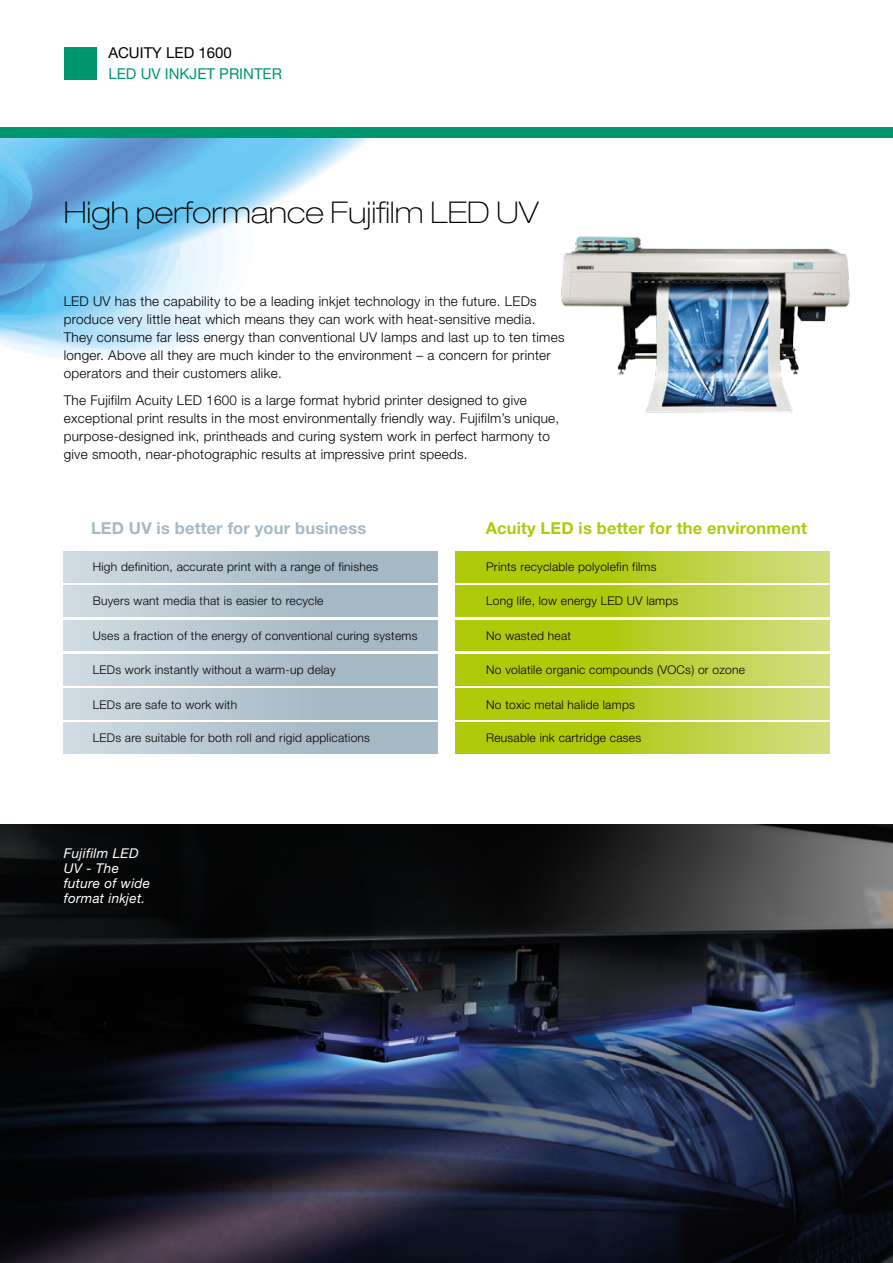
<style>
.page{position:relative;width:893px;height:1263px;background:#fff}
.page>*{position:absolute;margin:0;border:0;box-sizing:border-box;transform-origin:0 0}
.t1{font:100 expanded 30px "Helvetica Neue LT Pro";color:#000}
.t2{font:700 16.5px "Helvetica Neue LT Pro";letter-spacing:.01em;color:#afca0b}
.t3{font:700 16.5px "Helvetica Neue LT Pro";letter-spacing:.01em;color:#a5b9c4}
.t4{font:15px "Helvetica Neue LT Pro";color:#00976e}
.t5{font:15px "Helvetica Neue LT Pro";color:#000}
.t6{font:300 13.5px/18px "Helvetica Neue LT Pro";letter-spacing:.02em;color:#000}
.t7{font:italic 13.5px/15px "Helvetica Neue LT Pro";letter-spacing:.02em;color:#fff}
.t8{font:300 12px "Helvetica Neue LT Pro";letter-spacing:.02em;color:#000}
</style>
<div class="page">
<img style="left:0;top:138px;width:370px;height:221px">
<div style="left:0;top:128px;width:893px;height:10px;background:#00976e"></div>
<div style="left:64px;top:47px;width:33px;height:33px;background:#00976e"></div>
<img style="left:0;top:825px;width:893px;height:438px">
<img style="left:561px;top:236px;width:289px;height:177px">
<div style="left:64px;top:551px;width:374px;height:31px;background:linear-gradient(to right,#cdd9e0,#9cb2be)"></div>
<div style="left:64px;top:586px;width:374px;height:30px;background:linear-gradient(to right,#cdd9e0,#9cb2be)"></div>
<div style="left:64px;top:620px;width:374px;height:31px;background:linear-gradient(to right,#cdd9e0,#9cb2be)"></div>
<div style="left:64px;top:654px;width:374px;height:31px;background:linear-gradient(to right,#cdd9e0,#9cb2be)"></div>
<div style="left:64px;top:689px;width:374px;height:30px;background:linear-gradient(to right,#cdd9e0,#9cb2be)"></div>
<div style="left:64px;top:723px;width:374px;height:30px;background:linear-gradient(to right,#cdd9e0,#9cb2be)"></div>
<svg style="left:455px;top:551px;width:374px;height:31px;background:#b9cf31"></svg>
<svg style="left:455px;top:586px;width:374px;height:30px;background:#b9cf31"></svg>
<svg style="left:455px;top:620px;width:374px;height:31px;background:#b9cf31"></svg>
<svg style="left:455px;top:654px;width:374px;height:31px;background:#b9cf31"></svg>
<svg style="left:455px;top:689px;width:374px;height:30px;background:#b9cf31"></svg>
<svg style="left:455px;top:723px;width:374px;height:30px;background:#b9cf31"></svg>
<p class="t5" style="left:108px;top:43px;width:125px">ACUITY LED 1600</p>
<p class="t4" style="left:108px;top:64px;width:175px">LED UV INKJET PRINTER</p>
<h1 class="t1" style="left:64px;top:193px;width:476px">High performance Fujifilm LED UV</h1>
<p class="t6" style="left:64px;top:292px;width:502px">LED UV has the capability to be a leading inkjet technology in the future. LEDs produce very little heat which means they can work with heat-sensitive media.<br>They consume far less energy than conventional UV lamps and last up to ten times longer. Above all they are much kinder to the environment – a concern for printer operators and their customers alike.</p>
<p class="t6" style="left:64px;top:390px;width:497px">The Fujifilm Acuity LED 1600 is a large format hybrid printer designed to give exceptional print results in the most environmentally friendly way. Fujifilm’s unique, purpose-designed ink, printheads and curing system work in perfect harmony to give smooth, near-photographic results at impressive print speeds.</p>
<p class="t3" style="left:91px;top:517px;width:277px">LED UV is better for your business</p>
<p class="t2" style="left:486px;top:517px;width:323px">Acuity LED is better for the environment</p>
<p class="t8" style="left:93px;top:559px;width:287px">High definition, accurate print with a range of finishes</p>
<p class="t8" style="left:486px;top:559px;width:172px">Prints recyclable polyolefin films</p>
<p class="t8" style="left:93px;top:594px;width:232px">Buyers want media that is easier to recycle</p>
<p class="t8" style="left:486px;top:594px;width:194px">Long life, low energy LED UV lamps</p>
<p class="t8" style="left:93px;top:628px;width:326px">Uses a fraction of the energy of conventional curing systems</p>
<p class="t8" style="left:486px;top:628px;width:86px">No wasted heat</p>
<p class="t8" style="left:93px;top:663px;width:244px">LEDs work instantly without a warm-up delay</p>
<p class="t8" style="left:486px;top:663px;width:260px">No volatile organic compounds (VOCs) or ozone</p>
<p class="t8" style="left:93px;top:697px;width:146px">LEDs are safe to work with</p>
<p class="t8" style="left:486px;top:697px;width:150px">No toxic metal halide lamps</p>
<p class="t8" style="left:93px;top:731px;width:279px">LEDs are suitable for both roll and rigid applications</p>
<p class="t8" style="left:486px;top:731px;width:156px">Reusable ink cartridge cases</p>
<p class="t7" style="left:64px;top:845px;width:88px">Fujifilm LED<br>UV - The future of wide format inkjet.</p>
</div>
